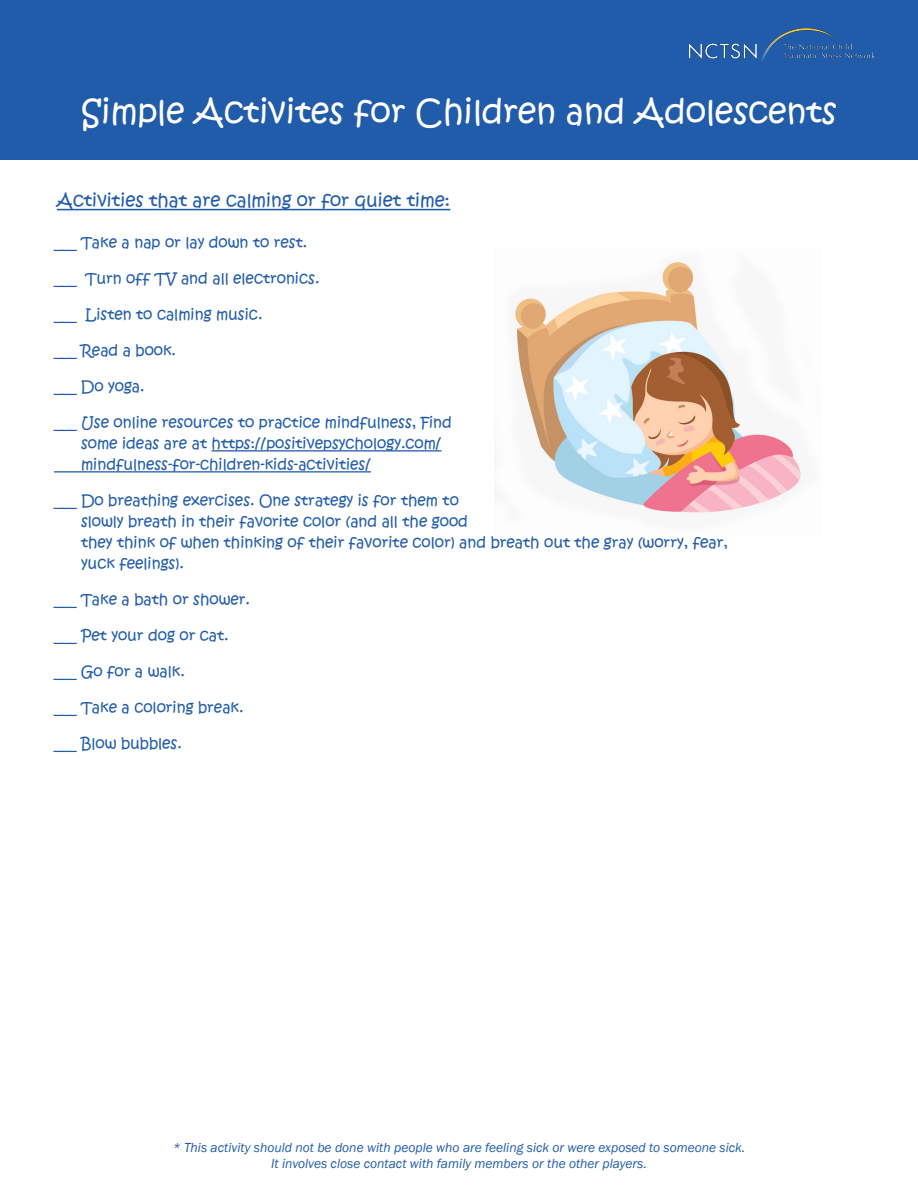
<style>
.page{position:relative;width:918px;height:1188px;background:#fff}
.page>*{position:absolute;margin:0;border:0;box-sizing:border-box;transform-origin:0 0}
.t1{font:33px "Kristen ITC";color:#fff}
.t2{font:18px "Kristen ITC";color:#215cab}
.t3{font:15px/21px "Kristen ITC";color:#215cab}
.t4{font:italic 13.5px/16.5px "Franklin Gothic";color:#215cab;text-align:center}
</style>
<div class="page">
<div style="left:0;top:0;width:918px;height:160px;background:#215cab"></div>
<img style="left:688px;top:28px;width:188px;height:33px">
<hr style="left:212px;top:450px;width:229px;height:2px;background:#215cab">
<hr style="left:54px;top:471px;width:317px;height:2px;background:#215cab">
<hr style="left:57px;top:209px;width:393px;height:1px;background:#215cab">
<img style="left:514px;top:262px;width:287px;height:251px">
<h1 class="t1" style="left:81px;top:90px;width:757px">Simple Activites for Children and Adolescents</h1>
<p class="t2" style="left:57px;top:189px;width:395px">Activities that are calming or for quiet time:</p>
<p class="t3" style="left:54px;top:232px;width:255px">___ Take a nap or lay down to rest.</p>
<p class="t3" style="left:54px;top:268px;width:267px">___ Turn off TV and all electronics.</p>
<p class="t3" style="left:54px;top:304px;width:210px">___ Listen to calming music.</p>
<p class="t3" style="left:54px;top:340px;width:124px">___ Read a book.</p>
<p class="t3" style="left:54px;top:376px;width:92px">___ Do yoga.</p>
<p class="t3" style="left:81px;top:412px;width:372px;text-indent:-27px">___ Use online resources to practice mindfulness, Find some ideas are at https://positivepsychology.com/ mindfulness-for-children-kids-activities/</p>
<p class="t3" style="left:81px;top:490px;width:648px;text-indent:-27px">___ Do breathing exercises. One strategy is for them to<br>slowly breath in their favorite color (and all the good<br>they think of when thinking of their favorite color) and breath out the gray (worry, fear, yuck feelings).</p>
<p class="t3" style="left:54px;top:589px;width:198px">___ Take a bath or shower.</p>
<p class="t3" style="left:54px;top:625px;width:176px">___ Pet your dog or cat.</p>
<p class="t3" style="left:54px;top:661px;width:132px">___ Go for a walk.</p>
<p class="t3" style="left:54px;top:697px;width:191px">___ Take a coloring break.</p>
<p class="t3" style="left:54px;top:733px;width:129px">___ Blow bubbles.</p>
<p class="t4" style="left:173px;top:1139px;width:574px">* This activity should not be done with people who are feeling sick or were exposed to someone sick.<br>It involves close contact with family members or the other players.</p>
</div>
